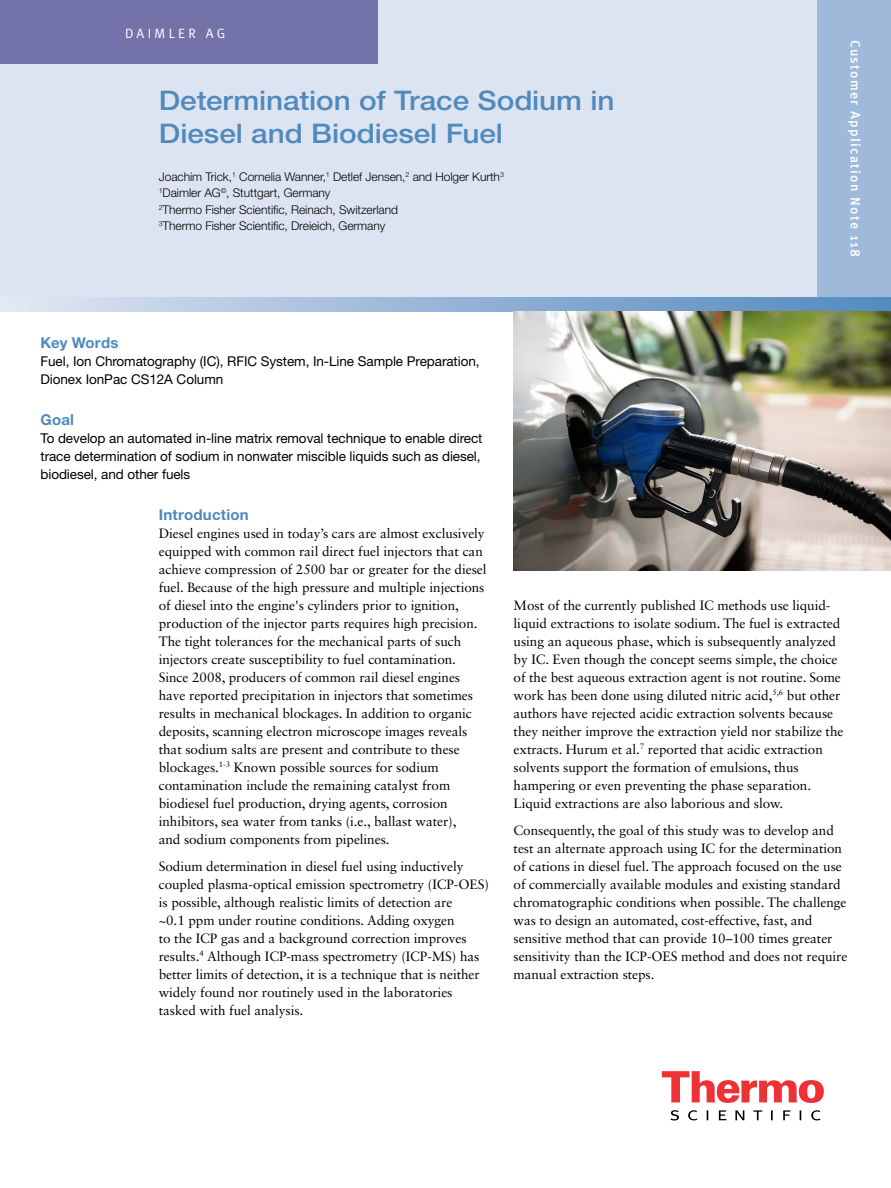
<style>
.page{position:relative;width:891px;height:1188px;background:#fff}
.page>*{position:absolute;margin:0;border:0;box-sizing:border-box;transform-origin:0 0}
.t1{font:500 27px/33px "Helvetica Neue LT Std";color:#4f8abe;scale:1.1 1}
.t2{font:700 15px "Helvetica Neue LT Std";letter-spacing:.015em;color:#4f8abe}
.t3{font:13.5px/18px "Sabon LT Std";letter-spacing:-.005em;color:#000}
.t4{font:13.5px/18px "Helvetica Neue LT Std";letter-spacing:-.005em;color:#000}
.t5{font:500 13.5px "Meta OT";letter-spacing:.1em;color:#fff}
.t6{font:13.5px "Meta Normal LF";letter-spacing:.25em;color:#fff}
.t7{font:300 12px/16.5px "Helvetica Neue LT Std";letter-spacing:-.005em;color:#000}
</style>
<div class="page">
<div style="left:0;top:0;width:891px;height:303px;background:#dde4f1"></div>
<div style="left:817px;top:0;width:74px;height:303px;background:#9fb9da"></div>
<svg style="left:662px;top:1071px;width:162px;height:32px"></svg>
<svg style="left:670px;top:1110px;width:151px;height:10px"></svg>
<svg style="left:0;top:297px;width:891px;height:15px;background:#99b6d8"></svg>
<div style="left:0;top:0;width:377px;height:64px;background:#7473a9"></div>
<img style="left:514px;top:311px;width:377px;height:260px">
<p class="t6" style="left:125px;top:25px;width:102px">DAIMLER AG</p>
<h1 class="t1" style="left:159px;top:83px;width:416px">Determination of Trace Sodium in<br>Diesel and Biodiesel Fuel</h1>
<p class="t7" style="left:159px;top:168px;width:347px">Joachim Trick,<sup>1</sup> Cornelia Wanner,<sup>1</sup> Detlef Jensen,<sup>2</sup> and Holger Kurth<sup>3<br>1</sup>Daimler AG<sup>©</sup>, Stuttgart, Germany<br><sup>2</sup>Thermo Fisher Scientific, Reinach, Switzerland<br><sup>3</sup>Thermo Fisher Scientific, Dreieich, Germany</p>
<p class="t2" style="left:40px;top:334px;width:80px">Key Words</p>
<p class="t4" style="left:40px;top:352px;width:441px">Fuel, Ion Chromatography (IC), RFIC System, In-Line Sample Preparation,<br>Dionex IonPac CS12A Column</p>
<p class="t2" style="left:40px;top:411px;width:35px">Goal</p>
<p class="t4" style="left:40px;top:429px;width:444px">To develop an automated in-line matrix removal technique to enable direct trace determination of sodium in nonwater miscible liquids such as diesel, biodiesel, and other fuels</p>
<p class="t5" style="left:864px;top:40px;width:219px;rotate:90deg">Customer Application Note 118</p>
<p class="t2" style="left:159px;top:505px;width:92px">Introduction</p>
<p class="t3" style="left:159px;top:524px;width:329px">Diesel engines used in today’s cars are almost exclusively equipped with common rail direct fuel injectors that can achieve compression of 2500 bar or greater for the diesel fuel. Because of the high pressure and multiple injections of diesel into the engine's cylinders prior to ignition, production of the injector parts requires high precision.<br>The tight tolerances for the mechanical parts of such injectors create susceptibility to fuel contamination.<br>Since 2008, producers of common rail diesel engines have reported precipitation in injectors that sometimes results in mechanical blockages. In addition to organic deposits, scanning electron microscope images reveals that sodium salts are present and contribute to these blockages.<sup>1-3</sup> Known possible sources for sodium contamination include the remaining catalyst from biodiesel fuel production, drying agents, corrosion inhibitors, sea water from tanks (i.e., ballast water),<br>and sodium components from pipelines.</p>
<p class="t3" style="left:159px;top:857px;width:332px">Sodium determination in diesel fuel using inductively coupled plasma-optical emission spectrometry (ICP-OES) is possible, although realistic limits of detection are<br>~0.1 ppm under routine conditions. Adding oxygen<br>to the ICP gas and a background correction improves results.<sup>4</sup> Although ICP-mass spectrometry (ICP-MS) has better limits of detection, it is a technique that is neither widely found nor routinely used in the laboratories tasked with fuel analysis.</p>
<p class="t3" style="left:514px;top:596px;width:331px">Most of the currently published IC methods use liquid&shy;liquid extractions to isolate sodium. The fuel is extracted using an aqueous phase, which is subsequently analyzed by IC. Even though the concept seems simple, the choice of the best aqueous extraction agent is not routine. Some work has been done using diluted nitric acid,<sup>5,6</sup> but other authors have rejected acidic extraction solvents because they neither improve the extraction yield nor stabilize the extracts. Hurum et al.<sup>7</sup> reported that acidic extraction solvents support the formation of emulsions, thus hampering or even preventing the phase separation.<br>Liquid extractions are also laborious and slow.</p>
<p class="t3" style="left:514px;top:821px;width:335px">Consequently, the goal of this study was to develop and test an alternate approach using IC for the determination of cations in diesel fuel. The approach focused on the use of commercially available modules and existing standard chromatographic conditions when possible. The challenge was to design an automated, cost-effective, fast, and sensitive method that can provide 10–100 times greater sensitivity than the ICP-OES method and does not require manual extraction steps.</p>
</div>
